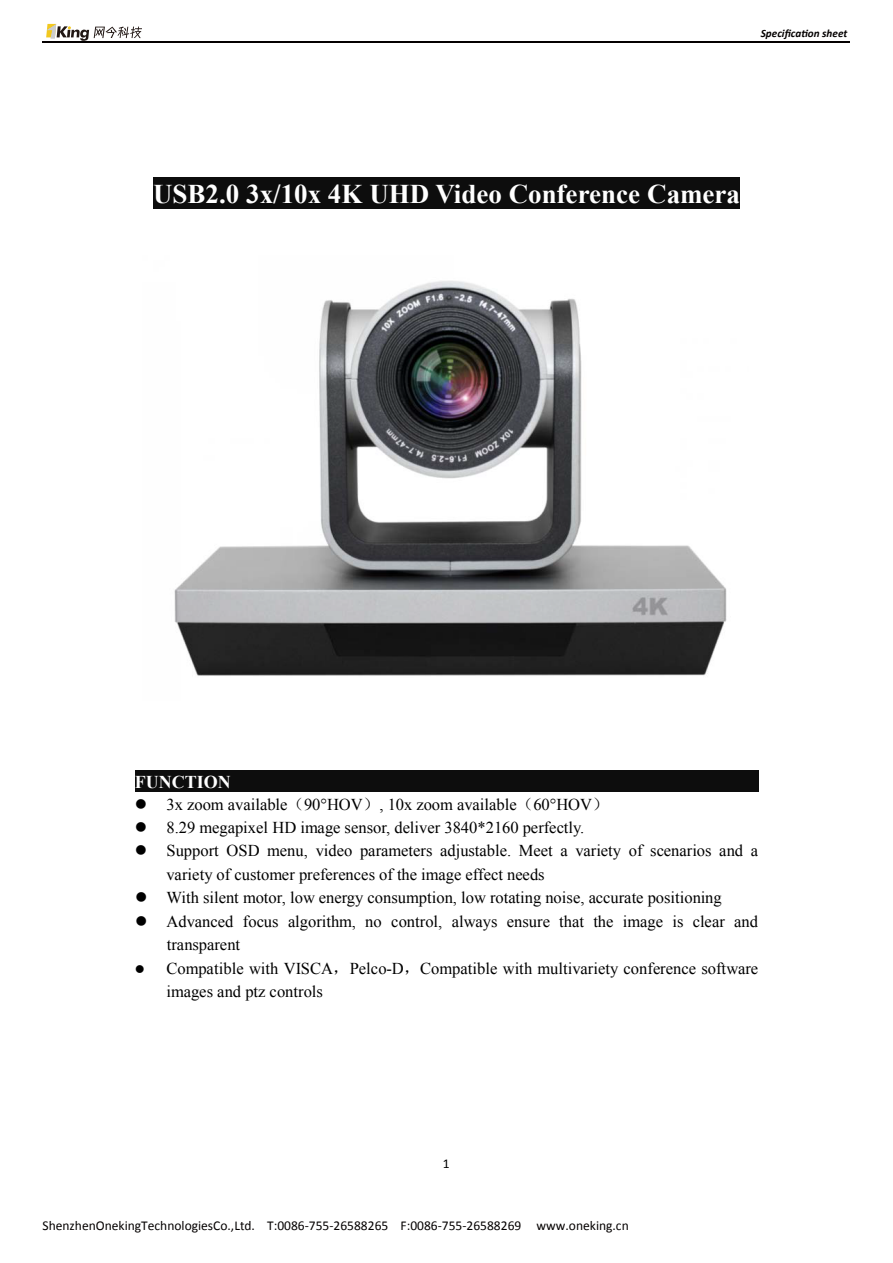
<style>
.page{position:relative;width:893px;height:1263px;background:#fff}
.page>*{position:absolute;margin:0;border:0;box-sizing:border-box;transform-origin:0 0}
.t1{font:700 27px "Times New Roman";color:#fff}
.t2{font:700 18px "Times New Roman";color:#fff}
.t3{font:16.5px/23.4px "Times New Roman";color:#000}
.t4{font:13.5px "Calibri";color:#040000}
.t5{font:13.5px "Calibri";color:#000}
.t6{font:italic 700 11.1px "Calibri";color:#040000}
.s1{font-family:"Sim Sun"}
</style>
<div class="page">
<div style="left:153px;top:177px;width:587px;height:32px;background:#0d0d0d"></div>
<div style="left:135px;top:771px;width:623px;height:21px;background:#0d0d0d"></div>
<img style="left:174px;top:281px;width:553px;height:395px">
<hr style="left:43px;top:41px;width:807px;height:2px;background:#040000">
<svg style="left:46px;top:24px;width:96px;height:17px"></svg>
<p class="t6" style="left:761px;top:26px;width:88px">Specification sheet</p>
<h1 class="t1" style="left:153px;top:175px;width:588px">USB2.0 3x/10x 4K UHD Video Conference Camera</h1>
<p class="t2" style="left:135px;top:769px;width:97px">FUNCTION</p>
<p class="t3" style="left:135px;top:792px;width:475px">● 3x zoom available<span class="s1">（</span>90°HOV<span class="s1">）</span>, 10x zoom available<span class="s1">（</span>60°HOV<span class="s1">）</span></p>
<p class="t3" style="left:135px;top:815px;width:451px">● 8.29 megapixel HD image sensor, deliver 3840*2160 perfectly.</p>
<p class="t3" style="left:167px;top:839px;width:593px;text-indent:-32px">● Support OSD menu, video parameters adjustable. Meet a variety of scenarios and a variety of customer preferences of the image effect needs</p>
<p class="t3" style="left:135px;top:886px;width:588px">● With silent motor, low energy consumption, low rotating noise, accurate positioning</p>
<p class="t3" style="left:167px;top:909px;width:593px;text-indent:-32px">● Advanced focus algorithm, no control, always ensure that the image is clear and transparent</p>
<p class="t3" style="left:166px;top:956px;width:593px;text-indent:-32px">● Compatible with VISCA<span class="s1">，</span>Pelco-D<span class="s1">，</span>Compatible with multivariety conference software images and ptz controls</p>
<p class="t5" style="left:443px;top:1155px;width:8px">1</p>
<p class="t4" style="left:43px;top:1217px;width:588px">ShenzhenOnekingTechnologiesCo.,Ltd. T:0086-755-26588265 F:0086-755-26588269 www.oneking.cn</p>
</div>
